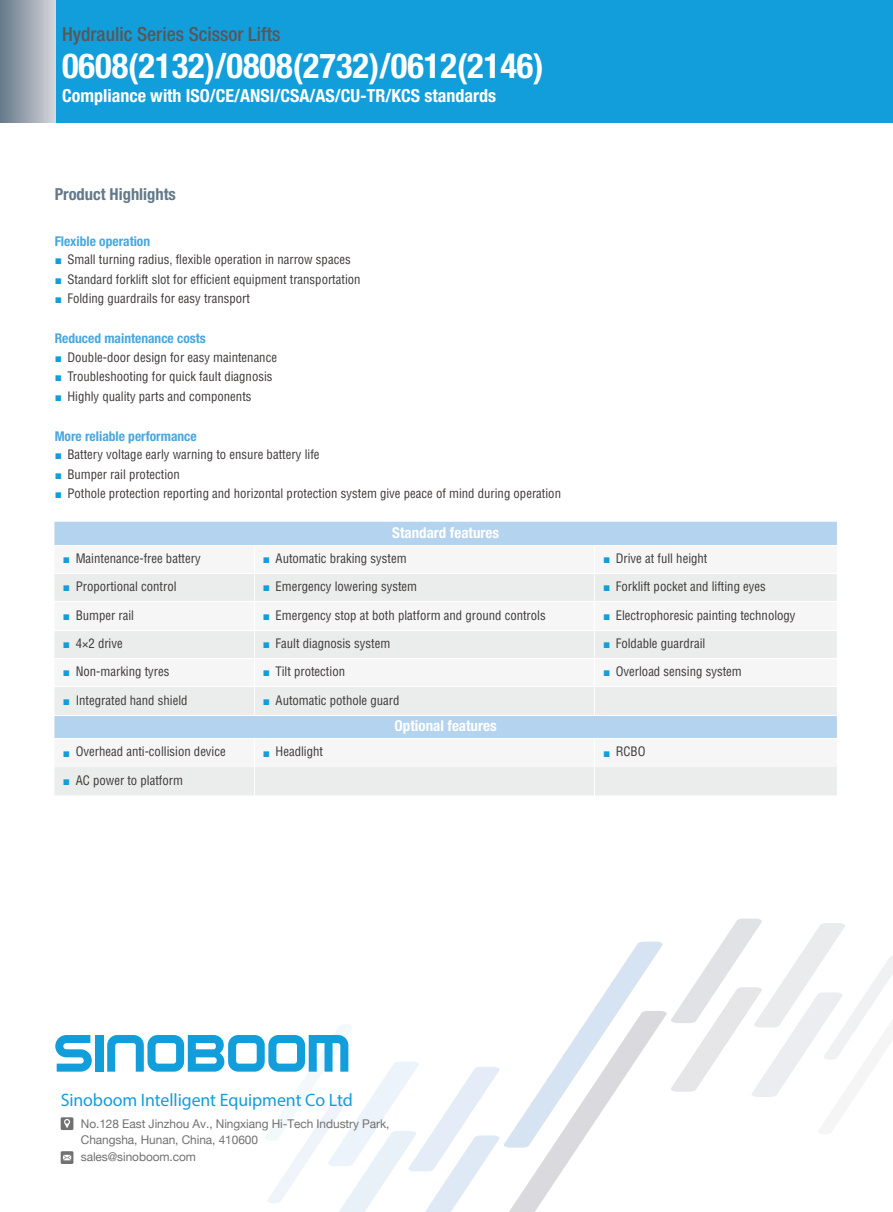
<style>
.page{position:relative;width:893px;height:1212px;background:#fff}
.page>*{position:absolute;margin:0;border:0;box-sizing:border-box;transform-origin:0 0}
.t1{font:700 condensed 34.5px "Helvetica Neue LT Pro";color:#fff}
.t2{font:500 condensed 19.5px "Helvetica Neue LT Pro";color:#595757}
.t3{font:700 condensed 18px "Helvetica Neue LT Pro";color:#fff}
.t4{font:700 condensed 18px "Helvetica";letter-spacing:-.005em;color:#129edb}
.t5{font:700 condensed 16.5px "Helvetica Neue LT Pro";color:#637989}
.t6{font:700 condensed 15px "Helvetica Neue LT Pro";color:#fff}
.t7{font:700 condensed 13.5px "Helvetica Neue LT Pro";color:#48a7de}
.t8{font:condensed 12.75px "Helvetica LT Std";color:#3e3a39}
.t9{font:12px/16.5px "Helvetica Neue";letter-spacing:-.005em;color:#727171}
.s1{font-family:"Microsoft Ya Hei";font-stretch:normal;font-size:12px;color:#129edb}
</style>
<div class="page">
<div style="left:55px;top:0;width:838px;height:122px;background:#129edb"></div>
<div style="left:0;top:0;width:55px;height:122px;background:linear-gradient(to right,#657889,#d5d5da)"></div>
<div style="left:54px;top:522px;width:783px;height:23px;background:#b3d3ef"></div>
<svg style="left:54px;top:574px;width:783px;height:221px;fill:#ebecec"></svg>
<hr style="left:54px;top:601px;width:200px;height:1px;background:#fff">
<hr style="left:254px;top:601px;width:340px;height:1px;background:#fff">
<hr style="left:594px;top:601px;width:243px;height:1px;background:#fff">
<hr style="left:54px;top:630px;width:200px;height:1px;background:#fff">
<hr style="left:254px;top:630px;width:340px;height:1px;background:#fff">
<hr style="left:594px;top:630px;width:243px;height:1px;background:#fff">
<hr style="left:54px;top:658px;width:200px;height:1px;background:#fff">
<hr style="left:254px;top:658px;width:340px;height:1px;background:#fff">
<hr style="left:594px;top:658px;width:243px;height:1px;background:#fff">
<hr style="left:54px;top:686px;width:200px;height:1px;background:#fff">
<hr style="left:254px;top:686px;width:340px;height:1px;background:#fff">
<svg style="left:254px;top:574px;width:1px;height:141px"></svg>
<hr style="left:594px;top:686px;width:243px;height:1px;background:#fff">
<svg style="left:594px;top:574px;width:1px;height:141px"></svg>
<hr style="left:54px;top:715px;width:200px;height:1px;background:#fff">
<hr style="left:254px;top:715px;width:340px;height:1px;background:#fff">
<hr style="left:594px;top:715px;width:243px;height:1px;background:#fff">
<hr style="left:54px;top:738px;width:200px;height:1px;background:#fff">
<hr style="left:254px;top:738px;width:340px;height:1px;background:#fff">
<hr style="left:594px;top:738px;width:243px;height:1px;background:#fff">
<svg style="left:254px;top:739px;width:1px;height:56px"></svg>
<svg style="left:594px;top:739px;width:1px;height:56px"></svg>
<div style="left:95px;top:1035px;width:9px;height:36px;background:#129edb"></div>
<svg style="left:55px;top:1035px;width:37px;height:36px"></svg>
<svg style="left:107px;top:918px;width:786px;height:294px"></svg>
<div style="left:61px;top:1117px;width:12px;height:13px;background:#727171"></div>
<svg style="left:64px;top:1119px;width:6px;height:9px"></svg>
<svg style="left:61px;top:1151px;width:12px;height:13px"></svg>
<svg style="left:63px;top:1155px;width:8px;height:5px"></svg>
<h2 class="t2" style="left:62px;top:23px;width:220px">Hydraulic Series Scissor Lifts</h2>
<h1 class="t1" style="left:62px;top:46px;width:483px">0608(2132)/0808(2732)/0612(2146)</h1>
<h3 class="t3" style="left:62px;top:85px;width:436px">Compliance with ISO/CE/ANSI/CSA/AS/CU-TR/KCS standards</h3>
<p class="t5" style="left:55px;top:185px;width:123px">Product Highlights</p>
<p class="t7" style="left:55px;top:233px;width:97px">Flexible operation</p>
<p class="t8" style="left:55px;top:252px;width:297px"><span class="s1">■</span> Small turning radius, flexible operation in narrow spaces</p>
<p class="t8" style="left:55px;top:271px;width:307px"><span class="s1">■</span> Standard forklift slot for efficient equipment transportation</p>
<p class="t8" style="left:55px;top:291px;width:197px"><span class="s1">■</span> Folding guardrails for easy transport</p>
<p class="t7" style="left:55px;top:330px;width:153px">Reduced maintenance costs</p>
<p class="t8" style="left:55px;top:349px;width:224px"><span class="s1">■</span> Double-door design for easy maintenance</p>
<p class="t8" style="left:55px;top:369px;width:219px"><span class="s1">■</span> Troubleshooting for quick fault diagnosis</p>
<p class="t8" style="left:55px;top:388px;width:198px"><span class="s1">■</span> Highly quality parts and components</p>
<p class="t7" style="left:55px;top:428px;width:144px">More reliable performance</p>
<p class="t8" style="left:55px;top:447px;width:266px"><span class="s1">■</span> Battery voltage early warning to ensure battery life</p>
<p class="t8" style="left:55px;top:466px;width:127px"><span class="s1">■</span> Bumper rail protection</p>
<p class="t8" style="left:55px;top:486px;width:508px"><span class="s1">■</span> Pothole protection reporting and horizontal protection system give peace of mind during operation</p>
<p class="t6" style="left:392px;top:523px;width:108px">Standard features</p>
<p class="t8" style="left:63px;top:550px;width:139px"><span class="s1">■</span> Maintenance-free battery</p>
<p class="t8" style="left:263px;top:550px;width:145px"><span class="s1">■</span> Automatic braking system</p>
<p class="t8" style="left:603px;top:550px;width:106px"><span class="s1">■</span> Drive at full height</p>
<p class="t8" style="left:63px;top:579px;width:115px"><span class="s1">■</span> Proportional control</p>
<p class="t8" style="left:263px;top:579px;width:156px"><span class="s1">■</span> Emergency lowering system</p>
<p class="t8" style="left:603px;top:579px;width:164px"><span class="s1">■</span> Forklift pocket and lifting eyes</p>
<p class="t8" style="left:63px;top:607px;width:73px"><span class="s1">■</span> Bumper rail</p>
<p class="t8" style="left:263px;top:607px;width:284px"><span class="s1">■</span> Emergency stop at both platform and ground controls</p>
<p class="t8" style="left:603px;top:607px;width:194px"><span class="s1">■</span> Electrophoresic painting technology</p>
<p class="t8" style="left:63px;top:635px;width:61px"><span class="s1">■</span> 4×2 drive</p>
<p class="t8" style="left:263px;top:635px;width:129px"><span class="s1">■</span> Fault diagnosis system</p>
<p class="t8" style="left:603px;top:635px;width:104px"><span class="s1">■</span> Foldable guardrail</p>
<p class="t8" style="left:63px;top:664px;width:108px"><span class="s1">■</span> Non-marking tyres</p>
<p class="t8" style="left:263px;top:664px;width:84px"><span class="s1">■</span> Tilt protection</p>
<p class="t8" style="left:603px;top:664px;width:140px"><span class="s1">■</span> Overload sensing system</p>
<p class="t8" style="left:63px;top:692px;width:126px"><span class="s1">■</span> Integrated hand shield</p>
<p class="t8" style="left:263px;top:692px;width:138px"><span class="s1">■</span> Automatic pothole guard</p>
<p class="t6" style="left:395px;top:717px;width:104px">Optional features</p>
<p class="t8" style="left:63px;top:744px;width:164px"><span class="s1">■</span> Overhead anti-collision device</p>
<p class="t8" style="left:263px;top:744px;width:62px"><span class="s1">■</span> Headlight</p>
<p class="t8" style="left:603px;top:744px;width:44px"><span class="s1">■</span> RCBO</p>
<p class="t8" style="left:63px;top:772px;width:122px"><span class="s1">■</span> AC power to platform</p>
<h3 class="t4" style="left:61px;top:1089px;width:294px">Sinoboom Intelligent Equipment Co Ltd</h3>
<p class="t9" style="left:81px;top:1116px;width:310px">No.128 East Jinzhou Av., Ningxiang Hi-Tech Industry Park,<br>Changsha, Hunan, China, 410600<br>sales@sinoboom.com</p>
</div>
